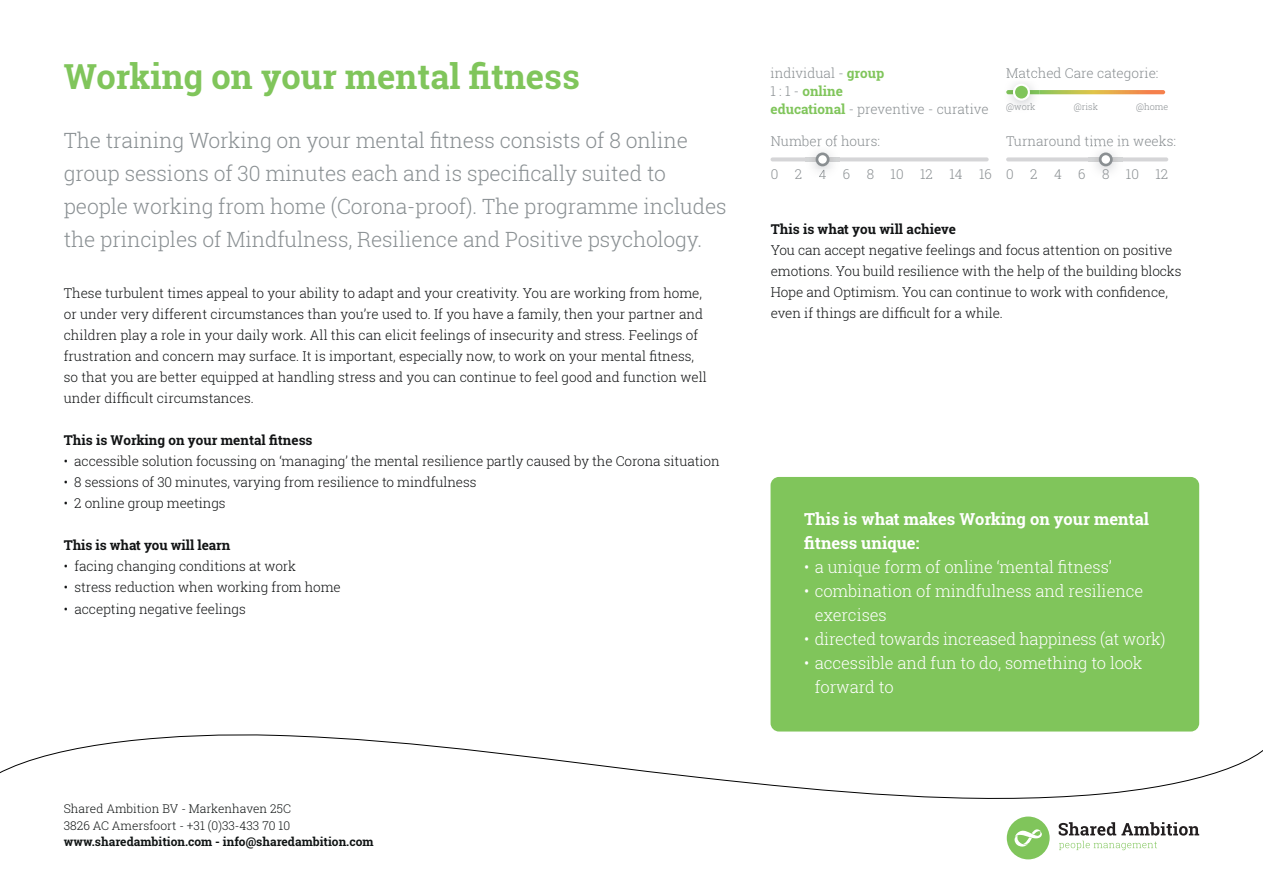
<style>
.page{position:relative;width:1263px;height:893px;background:#fff}
.page>*{position:absolute;margin:0;border:0;box-sizing:border-box;transform-origin:0 0}
.t1{font:700 34.5px "Roboto Slab";color:#80c55b}
.t2{font:300 21px/33px "Roboto Slab";letter-spacing:-.005em;color:#8a9093}
.t3{font:300 16.5px/24px "Roboto Slab";letter-spacing:-.01em;color:#fff}
.t4{font:700 16.5px/24px "Roboto Slab";color:#fff}
.t5{font:300 13.5px/21px "Roboto Slab";letter-spacing:-.005em;color:#111314}
.t6{font:300 13.5px/18px "Roboto Slab";color:#8a8f92}
.t7{font:700 13.5px "Roboto Slab";color:#111314}
.t8{font:300 12px/16.5px "Roboto Slab";color:#101414}
.t9{font:700 12px "Roboto Slab";color:#101414}
.t10{font:300 9px "Roboto Slab";color:#8a8f92}
.s1{font-weight:700;color:#80c55b}
</style>
<div class="page">
<div style="left:770px;top:477px;width:429px;height:254px;background:#80c55b;border-radius:8px"></div>
<svg style="left:0;top:724px;width:1263px;height:136px"></svg>
<div style="left:1007px;top:816px;width:43px;height:43px;background:#80c55b;border-radius:50%"></div>
<svg style="left:1059px;top:822px;width:140px;height:28px"></svg>
<svg style="left:1014px;top:829px;width:28px;height:18px"></svg>
<svg style="left:770px;top:157px;width:219px;height:4px"></svg>
<img style="left:806px;top:145px;width:33px;height:25px">
<img style="left:806px;top:157px;width:33px;height:4px">
<img style="left:818px;top:170px;width:9px;height:9px">
<div style="left:817px;top:154px;width:11px;height:11px;background:#fff;border-radius:50%"></div>
<div style="left:816px;top:153px;width:13px;height:13px;border:3px solid #8a8f92;border-radius:50%"></div>
<svg style="left:1006px;top:157px;width:162px;height:4px"></svg>
<img style="left:1089px;top:145px;width:34px;height:27px">
<img style="left:1089px;top:157px;width:34px;height:4px">
<div style="left:1100px;top:154px;width:11px;height:11px;background:#fff;border-radius:50%"></div>
<div style="left:1099px;top:153px;width:14px;height:13px;border:3px solid #8a8f92;border-radius:50%"></div>
<svg style="left:1040px;top:90px;width:125px;height:4px"></svg>
<img style="left:1007px;top:83px;width:33px;height:23px">
<img style="left:1006px;top:76px;width:34px;height:2px">
<img style="left:1006px;top:90px;width:34px;height:4px">
<div style="left:1014px;top:85px;width:15px;height:15px;background:#80c55b;border-radius:50%"></div>
<div style="left:1013px;top:84px;width:17px;height:17px;border:2px solid #fff;border-radius:50%"></div>
<h1 class="t1" style="left:64px;top:53px;width:517px">Working on your mental fitness</h1>
<p class="t2" style="left:64px;top:123px;width:664px">The training Working on your mental fitness consists of 8 online group sessions of 30 minutes each and is specifically suited to people working from home (Corona-proof). The programme includes the principles of Mindfulness, Resilience and Positive psychology.</p>
<p class="t5" style="left:64px;top:282px;width:645px">These turbulent times appeal to your ability to adapt and your creativity. You are working from home, or under very different circumstances than you’re used to. If you have a family, then your partner and children play a role in your daily work. All this can elicit feelings of insecurity and stress. Feelings of frustration and concern may surface. It is important, especially now, to work on your mental fitness, so that you are better equipped at handling stress and you can continue to feel good and function well under difficult circumstances.</p>
<p class="t7" style="left:64px;top:431px;width:250px">This is Working on your mental fitness</p>
<p class="t5" style="left:64px;top:450px;width:657px">• accessible solution focussing on ‘managing’ the mental resilience partly caused by the Corona situation</p>
<p class="t5" style="left:64px;top:471px;width:414px">• 8 sessions of 30 minutes, varying from resilience to mindfulness</p>
<p class="t5" style="left:64px;top:492px;width:163px">• 2 online group meetings</p>
<p class="t7" style="left:64px;top:536px;width:168px">This is what you will learn</p>
<p class="t5" style="left:64px;top:556px;width:234px">• facing changing conditions at work</p>
<p class="t5" style="left:64px;top:577px;width:278px">• stress reduction when working from home</p>
<p class="t5" style="left:64px;top:598px;width:184px">• accepting negative feelings</p>
<p class="t8" style="left:64px;top:800px;width:229px">Shared Ambition BV - Markenhaven 25C<br>3826 AC Amersfoort - +31 (0)33-433 70 10</p>
<p class="t9" style="left:64px;top:833px;width:311px">www.sharedambition.com - info@sharedambition.com</p>
<p class="t6" style="left:770px;top:64px;width:220px">individual - <span class="s1">group<br></span>1 : 1 - <span class="s1">online<br>educational</span> - preventive - curative</p>
<p class="t6" style="left:1006px;top:64px;width:154px">Matched Care categorie:</p>
<p class="t10" style="left:1006px;top:101px;width:31px">@work</p>
<p class="t10" style="left:1074px;top:101px;width:26px">@risk</p>
<p class="t10" style="left:1136px;top:101px;width:34px">@home</p>
<p class="t6" style="left:771px;top:132px;width:111px">Number of hours:</p>
<p class="t6" style="left:1006px;top:132px;width:171px">Turnaround time in weeks:</p>
<p class="t6" style="left:771px;top:165px;width:223px">0 2 4 6 8 10 12 14 16</p>
<p class="t6" style="left:1006px;top:165px;width:164px">0 2 4 6 8 10 12</p>
<p class="t7" style="left:771px;top:220px;width:187px">This is what you will achieve</p>
<p class="t5" style="left:771px;top:239px;width:412px">You can accept negative feelings and focus attention on positive emotions. You build resilience with the help of the building blocks Hope and Optimism. You can continue to work with confidence, even if things are difficult for a while.</p>
<p class="t4" style="left:804px;top:507px;width:346px">This is what makes Working on your mental fitness unique:</p>
<p class="t3" style="left:804px;top:555px;width:309px">• a unique form of online ‘mental fitness’</p>
<p class="t3" style="left:815px;top:579px;width:330px;text-indent:-11px">• combination of mindfulness and resilience exercises</p>
<p class="t3" style="left:804px;top:627px;width:363px">• directed towards increased happiness (at work)</p>
<p class="t3" style="left:815px;top:651px;width:329px;text-indent:-11px">• accessible and fun to do, something to look forward to</p>
</div>
